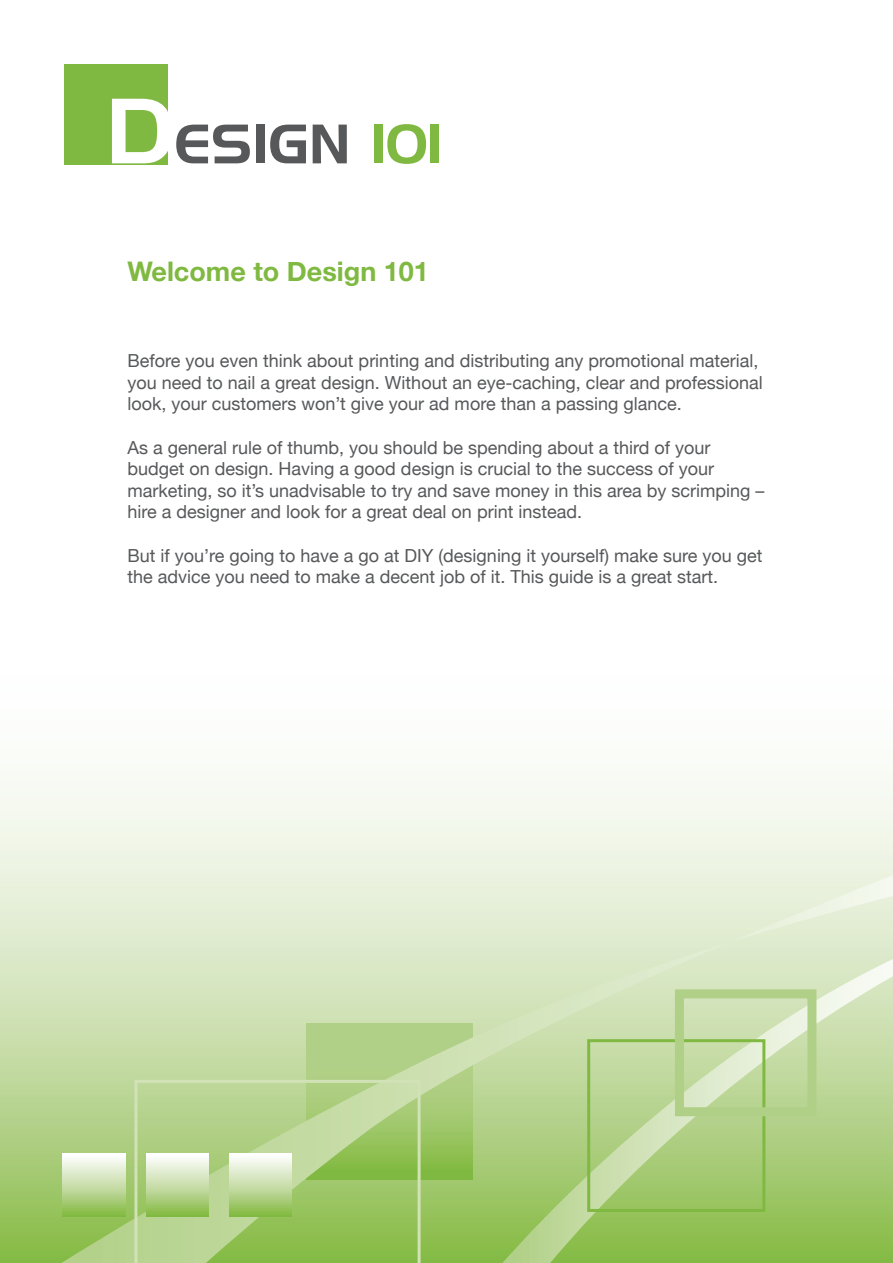
<style>
.page{position:relative;width:893px;height:1263px;background:#fff}
.page>*{position:absolute;margin:0;border:0;box-sizing:border-box;transform-origin:0 0}
.t1{font:54px "Handel Gothic BT";color:#57585a}
.Heading{font:700 27px "Helvetica Neue";color:#80b941}
.t2{font:18px/21.6px "Helvetica Neue";color:#57585a}
.s1{font-size:90px;color:#fff}
.s2{color:#80b941}
</style>
<div class="page">
<div style="left:0;top:646px;width:893px;height:617px;background:linear-gradient(to bottom,#fff,#96c15d)"></div>
<div style="left:64px;top:64px;width:104px;height:101px;background:#80b941"></div>
<svg style="left:61px;top:875px;width:832px;height:388px;background:#d0e2b7"></svg>
<svg style="left:502px;top:959px;width:391px;height:304px;background:#b7d490"></svg>
<div style="left:587px;top:1039px;width:178px;height:173px;border:3px solid #80b941"></div>
<div style="left:675px;top:989px;width:141px;height:127px;border:9px solid #b1d087"></div>
<div style="left:63px;top:1154px;width:62px;height:62px;background:linear-gradient(to bottom,#fff,#8abc4b)"></div>
<svg style="left:134px;top:1080px;width:287px;height:183px;background:#adcf81"></svg>
<p class="t1" style="left:105px;top:111px;width:338px"><span class="s1">D</span>ESIGN <span class="s2">101</span></p>
<p class="Heading" style="left:128px;top:255px;width:303px">Welcome to Design 101</p>
<p class="t2" style="left:128px;top:350px;width:637px">Before you even think about printing and distributing any promotional material, you need to nail a great design. Without an eye-caching, clear and professional look, your customers won’t give your ad more than a passing glance.</p>
<p class="t2" style="left:128px;top:436px;width:638px">As a general rule of thumb, you should be spending about a third of your budget on design. Having a good design is crucial to the success of your marketing, so it’s unadvisable to try and save money in this area by scrimping – hire a designer and look for a great deal on print instead.</p>
<p class="t2" style="left:128px;top:544px;width:636px">But if you’re going to have a go at DIY (designing it yourself) make sure you get the advice you need to make a decent job of it. This guide is a great start.</p>
</div>
